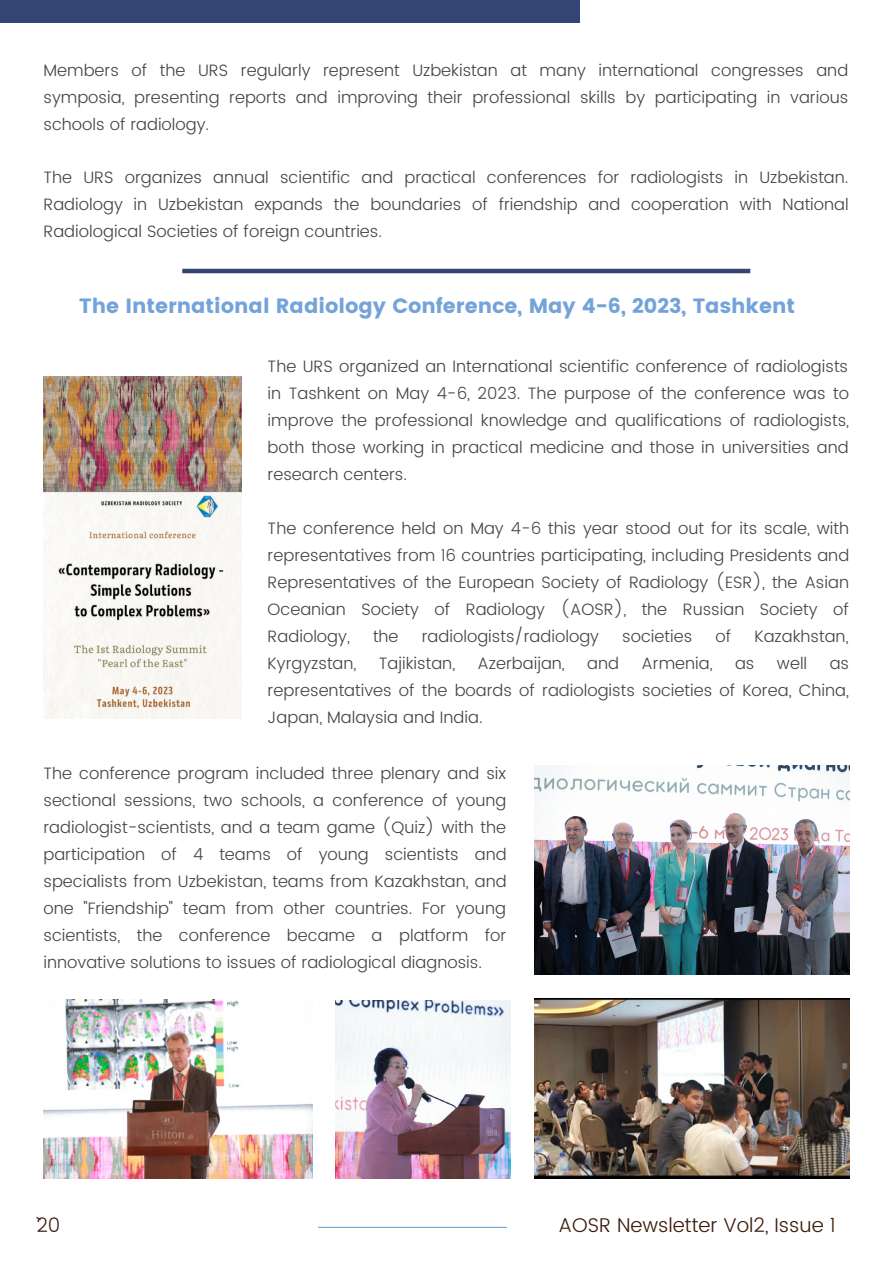
<style>
.page{position:relative;width:893px;height:1264px;background:#fff}
.page>*{position:absolute;margin:0;border:0;box-sizing:border-box;transform-origin:0 0}
.t1{font:20.55px "Poppins";color:#74a3d9}
.t2{font:300 19.95px "Poppins";color:#3c1a0c}
.t3{font:300 16.5px/27px "Poppins";color:#444440;text-align:justify}
</style>
<div class="page">
<hr style="left:318px;top:1226px;width:189px;height:1px;background:#74a3d9">
<div style="left:0;top:0;width:579px;height:23px;background:#344474"></div>
<hr style="left:182px;top:269px;width:568px;height:4px;background:#344474">
<img style="left:43px;top:376px;width:198px;height:342px">
<img style="left:534px;top:765px;width:315px;height:209px">
<img style="left:534px;top:998px;width:315px;height:180px">
<img style="left:43px;top:999px;width:269px;height:179px">
<img style="left:335px;top:1000px;width:175px;height:178px">
<p class="t3" style="left:43px;top:56px;width:806px">Members of the URS regularly represent Uzbekistan at many international congresses and symposia, presenting reports and improving their professional skills by participating in various schools of radiology.</p>
<p class="t3" style="left:43px;top:164px;width:806px">The URS organizes annual scientific and practical conferences for radiologists in Uzbekistan.<br>Radiology in Uzbekistan expands the boundaries of friendship and cooperation with National Radiological Societies of foreign countries.</p>
<p class="t1" style="left:79px;top:294px;width:717px">The International Radiology Conference, May 4-6, 2023, Tashkent</p>
<p class="t3" style="left:267px;top:353px;width:583px">The URS organized an International scientific conference of radiologists in Tashkent on May 4-6, 2023. The purpose of the conference was to improve the professional knowledge and qualifications of radiologists, both those working in practical medicine and those in universities and research centers.</p>
<p class="t3" style="left:267px;top:515px;width:583px">The conference held on May 4-6 this year stood out for its scale, with representatives from 16 countries participating, including Presidents and Representatives of the European Society of Radiology (ESR), the Asian Oceanian Society of Radiology (AOSR), the Russian Society of Radiology,</p>
<p class="t3" style="left:373px;top:623px;width:27px">the</p>
<p class="t3" style="left:422px;top:623px;width:179px">radiologists/radiology</p>
<p class="t3" style="left:622px;top:623px;width:72px">societies</p>
<p class="t3" style="left:715px;top:623px;width:17px">of</p>
<p class="t3" style="left:754px;top:623px;width:96px">Kazakhstan,</p>
<p class="t3" style="left:267px;top:650px;width:90px">Kyrgyzstan,</p>
<p class="t3" style="left:379px;top:650px;width:78px">Tajikistan,</p>
<p class="t3" style="left:477px;top:650px;width:89px">Azerbaijan,</p>
<p class="t3" style="left:587px;top:650px;width:33px">and</p>
<p class="t3" style="left:641px;top:650px;width:72px">Armenia,</p>
<p class="t3" style="left:735px;top:650px;width:21px">as</p>
<p class="t3" style="left:776px;top:650px;width:32px">well</p>
<p class="t3" style="left:267px;top:650px;width:583px;text-indent:562px">as representatives of the boards of radiologists societies of Korea, China, Japan, Malaysia and India.</p>
<p class="t3" style="left:43px;top:759px;width:465px">The conference program included three plenary and six sectional sessions, two schools, a conference of young radiologist-scientists, and a team game (Quiz) with the participation of 4 teams of young scientists and specialists from Uzbekistan, teams from Kazakhstan, and one "Friendship" team from other countries. For young scientists, the conference became a platform for innovative solutions to issues of radiological diagnosis.</p>
<p class="t2" style="left:36px;top:1213px;width:26px">`20</p>
<p class="t2" style="left:558px;top:1213px;width:278px">AOSR Newsletter Vol2, Issue 1</p>
</div>
